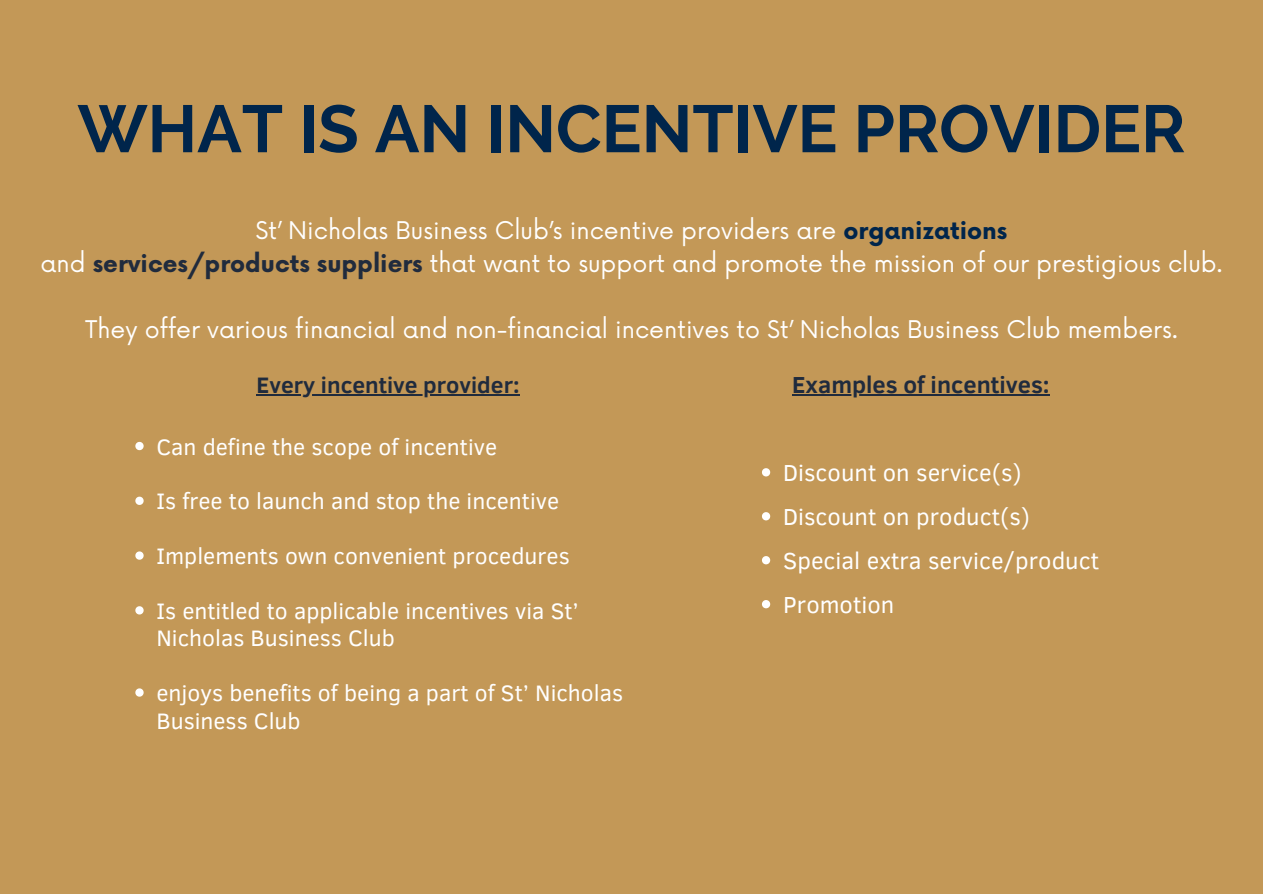
<style>
.page{position:relative;width:1263px;height:894px;background:#fff}
.page>*{position:absolute;margin:0;border:0;box-sizing:border-box;transform-origin:0 0}
.t1{font:700 66.6px "Raleway";color:#00254b}
.t2{font:23.7px "Now";color:#fff}
.t3{font:23.7px "Clear Sans";color:#fff}
.t4{font:700 23.7px "Clear Sans";color:#202b3d}
.t5{font:22.95px/27.3px "Clear Sans";color:#fff}
.t6{font:700 22.95px "Clear Sans";color:#202b3d}
.s1{font-weight:700;color:#00254b}
.s2{font-weight:700;color:#202b3d}
</style>
<div class="page">
<div style="left:0;top:0;width:1263px;height:893px;background:#c39857"></div>
<hr style="left:257px;top:394px;width:263px;height:2px;background:#202b3d">
<svg style="left:135px;top:442px;width:9px;height:8px"></svg>
<svg style="left:135px;top:496px;width:9px;height:9px"></svg>
<svg style="left:135px;top:551px;width:9px;height:8px"></svg>
<svg style="left:135px;top:606px;width:9px;height:8px"></svg>
<svg style="left:135px;top:688px;width:9px;height:8px"></svg>
<hr style="left:792px;top:394px;width:258px;height:2px;background:#202b3d">
<svg style="left:762px;top:468px;width:8px;height:8px"></svg>
<svg style="left:762px;top:512px;width:8px;height:8px"></svg>
<svg style="left:762px;top:556px;width:8px;height:8px"></svg>
<svg style="left:762px;top:600px;width:8px;height:8px"></svg>
<h1 class="t1" style="left:78px;top:90px;width:1109px">WHAT IS AN INCENTIVE PROVIDER</h1>
<p class="t2" style="left:256px;top:217px;width:753px">St’ Nicholas Business Club’s incentive providers are <span class="s1">organizations</span></p>
<p class="t2" style="left:40px;top:250px;width:1183px">and <span class="s2">services/products suppliers</span> that want to support and promote the mission of our prestigious club.</p>
<p class="t2" style="left:85px;top:316px;width:1094px">They offer various financial and non-financial incentives to St’ Nicholas Business Club members.</p>
<h2 class="t6" style="left:257px;top:368px;width:264px">Every incentive provider:</h2>
<h2 class="t4" style="left:792px;top:367px;width:259px">Examples of incentives:</h2>
<p class="t5" style="left:156px;top:431px;width:342px">Can define the scope of incentive</p>
<p class="t5" style="left:156px;top:486px;width:404px">Is free to launch and stop the incentive</p>
<p class="t5" style="left:156px;top:541px;width:415px">Implements own convenient procedures</p>
<p class="t5" style="left:156px;top:596px;width:424px">Is entitled to applicable incentives via St’<br>Nicholas Business Club</p>
<p class="t5" style="left:156px;top:678px;width:468px">enjoys benefits of being a part of St’ Nicholas<br>Business Club</p>
<p class="t3" style="left:783px;top:455px;width:240px">Discount on service(s)</p>
<p class="t3" style="left:783px;top:499px;width:248px">Discount on product(s)</p>
<p class="t3" style="left:783px;top:543px;width:317px">Special extra service/product</p>
<p class="t3" style="left:783px;top:587px;width:113px">Promotion</p>
</div>
